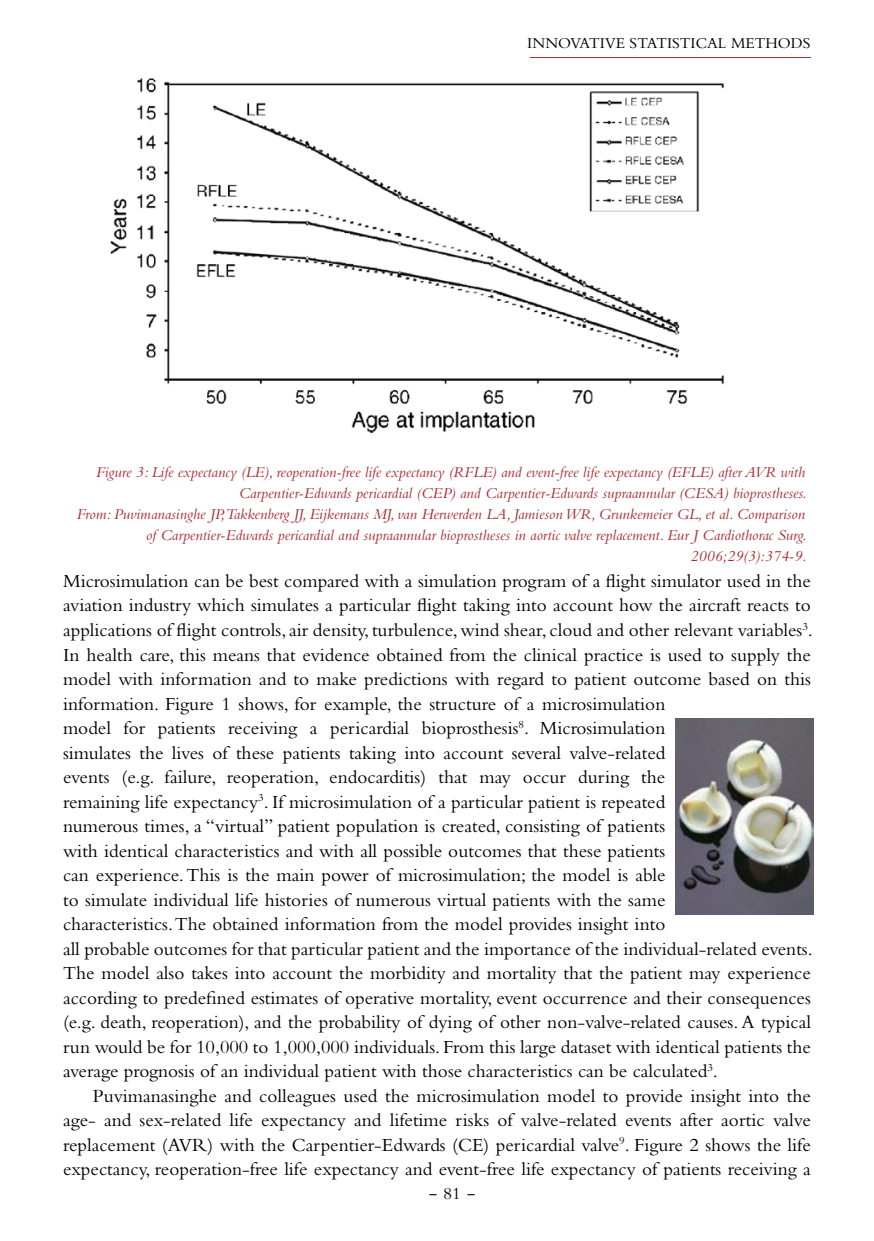
<style>
.page{position:relative;width:874px;height:1241px;background:#fff}
.page>*{position:absolute;margin:0;border:0;box-sizing:border-box;transform-origin:0 0}
.t1{font:21.88px "Bembo";color:#000}
.t2{font:19.25px/24.5px "Bembo";color:#000}
.t3{font:italic 15.75px/21px "Bembo";color:#a92c31;text-align:right}
.t4{font:15.75px "Bembo";color:#000}
.s1{font-size:17.5px}
</style>
<div class="page">
<hr style="left:530px;top:57px;width:280px;height:1px;background:#a92c31">
<img style="left:110px;top:78px;width:614px;height:355px">
<img style="left:675px;top:718px;width:137px;height:196px">
<p class="t4" style="left:527px;top:34px;width:17px">Innovative</p>
<p class="t4" style="left:629px;top:34px;width:10px">statistical</p>
<p class="t4" style="left:730px;top:34px;width:13px">methods</p>
<p class="t3" style="left:76px;top:461px;width:731px">Figure 3: Life expectancy (LE), reoperation-free life expectancy (RFLE) and event-free life expectancy (EFLE) after AVR with Carpentier-Edwards pericardial (CEP) and Carpentier-Edwards supraannular (CESA) bioprostheses.<br>From: Puvimanasinghe JP, Takkenberg JJ, Eijkemans MJ, van Herwerden LA, Jamieson WR, Grunkemeier GL, et al. Comparison of Carpentier-Edwards pericardial and supraannular bioprostheses in aortic valve replacement. Eur J Cardiothorac Surg.<br>2006;29(3):374-9.</p>
<p class="t2" style="left:63px;top:568px;width:750px">Microsimulation can be best compared with a simulation program of a flight simulator used in the aviation industry which simulates a particular flight taking into account how the aircraft reacts to applications of flight controls,air density, turbulence, wind shear, cloud and other relevant variables<sup>3</sup>.<br>In health care, this means that evidence obtained from the clinical practice is used to supply the model with information and to make predictions with regard to patient outcome based on this information. Figure 1 shows, for example, the structure of a microsimulation<br>model for patients receiving a pericardial bioprosthesis<sup>8</sup>. Microsimulation<br>simulates the lives of these patients taking into account several valve-related<br>events (e.g. failure, reoperation, endocarditis) that may occur during the<br>remaining life expectancy<sup>3</sup>. If microsimulation of a particular patient is repeated<br>numerous times, a “virtual” patient population is created, consisting of patients<br>with identical characteristics and with all possible outcomes that these patients<br>can experience. This is the main power of microsimulation; the model is able<br>to simulate individual life histories of numerous virtual patients with the same<br>characteristics. The obtained information from the model provides insight into<br>all probable outcomes for that particular patient and the importance of the individual-related events.<br>The model also takes into account the morbidity and mortality that the patient may experience according to predefined estimates of operative mortality, event occurrence and their consequences (e.g. death, reoperation), and the probability of dying of other non-valve-related causes. A typical run would be for 10,000 to 1,000,000 individuals. From this large dataset with identical patients the average prognosis of an individual patient with those characteristics can be calculated<sup>3</sup>.</p>
<p class="t2" style="left:63px;top:1082px;width:749px;text-align:justify;text-indent:30px">Puvimanasinghe and colleagues used the microsimulation model to provide insight into the age- and sex-related life expectancy and lifetime risks of valve-related events after aortic valve replacement (AVR) with the Carpentier-Edwards (CE) pericardial valve<sup>9</sup>. Figure 2 shows the life expectancy, reoperation-free life expectancy and event-free life expectancy of patients receiving a</p>
<p class="t1" style="left:428px;top:1179px;width:48px">- <span class="s1">81</span> -</p>
</div>
